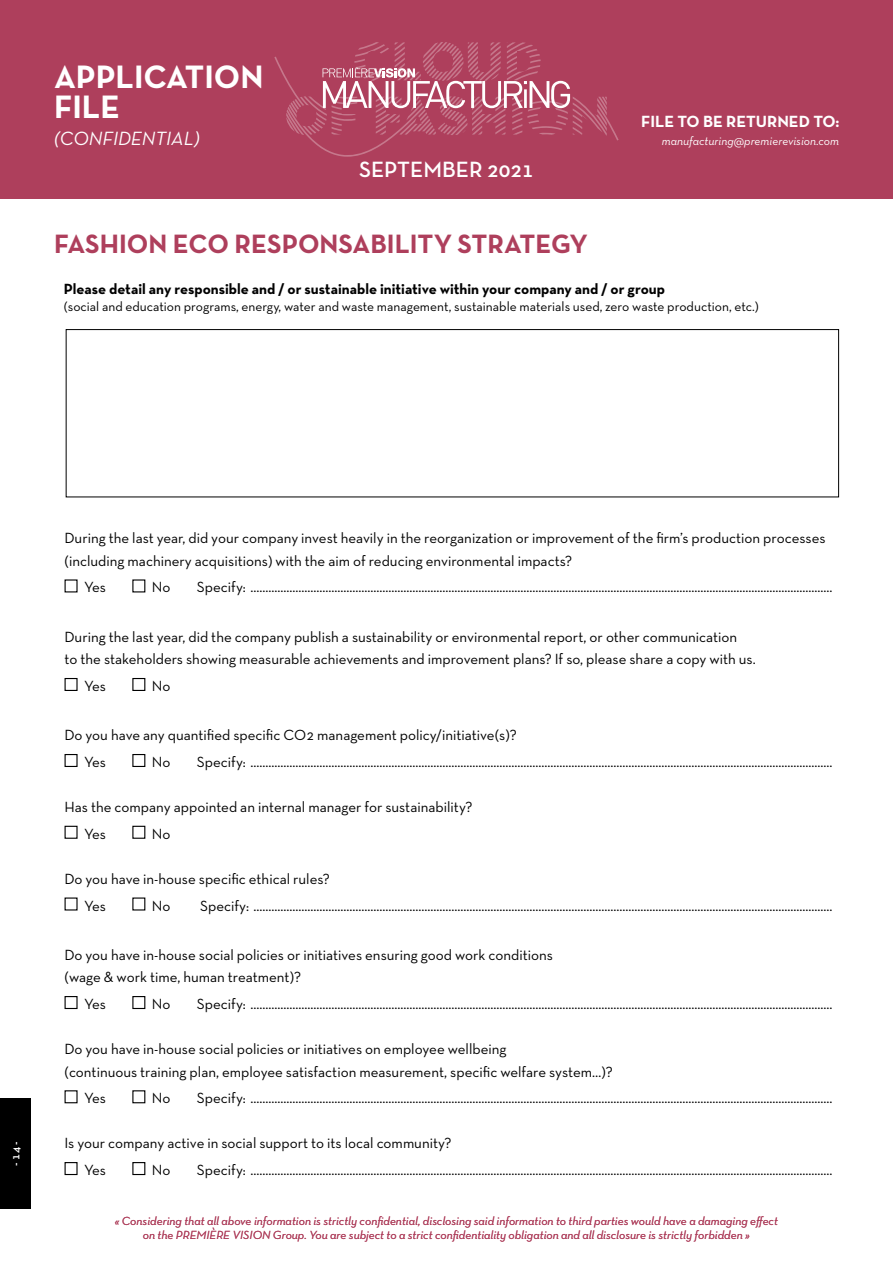
<style>
.page{position:relative;width:893px;height:1263px;background:#fff}
.page>*{position:absolute;margin:0;border:0;box-sizing:border-box;transform-origin:0 0}
.t1{font:700 33px/30px "Neutra Text TF";color:#fff}
.t2{font:700 27px "Neutra Text TF";color:#ae3f5c}
.t3{font:600 22.5px "Neutra Text TF";color:#fff}
.t4{font:italic 19.5px "Neutra Text TF";color:#fff}
.t5{font:16.5px "Neutra Text TF Bold Alt";color:#fff}
.t6{font:15px/22.5px "Neutra Text TF";color:#000}
.t7{font:700 15px "Neutra Text TF";color:#000}
.t8{font:13.5px "Neutra Text TF";color:#000}
.t9{font:italic 12px/14.4px "Neutra Text TF";color:#ae3f5c;text-align:center}
.t10{font:italic 12px "Neutra Text TF";color:#fff}
.t11{font:600 12px "Neutra Text TF";color:#fff}
</style>
<div class="page">
<div style="left:0;top:0;width:893px;height:199px;background:#ae3f5c"></div>
<div style="left:0;top:1098px;width:31px;height:111px;background:#000"></div>
<svg style="left:274px;top:42px;width:345px;height:115px"></svg>
<div style="left:66px;top:329px;width:773px;height:168px;border:1px solid #000"></div>
<div style="left:65px;top:678px;width:13px;height:13px;border:1px solid #000"></div>
<div style="left:132px;top:678px;width:13px;height:13px;border:1px solid #000"></div>
<div style="left:65px;top:754px;width:13px;height:13px;border:1px solid #000"></div>
<div style="left:132px;top:754px;width:13px;height:13px;border:1px solid #000"></div>
<div style="left:65px;top:826px;width:13px;height:13px;border:1px solid #000"></div>
<div style="left:132px;top:826px;width:13px;height:13px;border:1px solid #000"></div>
<div style="left:65px;top:996px;width:13px;height:13px;border:1px solid #000"></div>
<div style="left:132px;top:996px;width:13px;height:13px;border:1px solid #000"></div>
<div style="left:65px;top:1090px;width:13px;height:13px;border:1px solid #000"></div>
<div style="left:132px;top:1090px;width:13px;height:13px;border:1px solid #000"></div>
<div style="left:65px;top:1162px;width:13px;height:13px;border:1px solid #000"></div>
<div style="left:132px;top:1162px;width:13px;height:13px;border:1px solid #000"></div>
<h1 class="t1" style="left:54px;top:61px;width:211px">APPLICATION<br>FILE</h1>
<h3 class="t4" style="left:54px;top:126px;width:147px">(CONFIDENTIAL)</h3>
<h3 class="t3" style="left:359px;top:156px;width:176px">SEPTEMBER 2021</h3>
<p class="t5" style="left:641px;top:111px;width:199px">FILE TO BE RETURNED TO:</p>
<p class="t10" style="left:662px;top:134px;width:179px">manufacturing@premierevision.com</p>
<h2 class="t2" style="left:54px;top:227px;width:535px">FASHION ECO RESPONSABILITY STRATEGY</h2>
<p class="t7" style="left:64px;top:280px;width:603px">Please detail any responsible and / or sustainable initiative within your company and / or group</p>
<p class="t8" style="left:64px;top:298px;width:697px">(social and education programs, energy, water and waste management, sustainable materials used, zero waste production, etc.)</p>
<p class="t11" style="left:8px;top:1166px;width:26px;rotate:-90deg">- 14 -</p>
<p class="t6" style="left:65px;top:527px;width:763px">During the last year, did your company invest heavily in the reorganization or improvement of the firm’s production processes (including machinery acquisitions) with the aim of reducing environmental impacts?</p>
<p class="t6" style="left:84px;top:576px;width:23px">Yes</p>
<p class="t6" style="left:152px;top:576px;width:20px">No</p>
<p class="t6" style="left:197px;top:576px;width:637px">Specify: ..................................................................................................................................................................................................</p>
<p class="t6" style="left:65px;top:625px;width:693px">During the last year, did the company publish a sustainability or environmental report, or other communication<br>to the stakeholders showing measurable achievements and improvement plans? If so, please share a copy with us.</p>
<p class="t6" style="left:84px;top:674px;width:23px">Yes</p>
<p class="t6" style="left:152px;top:674px;width:20px">No</p>
<p class="t6" style="left:84px;top:721px;width:434px;line-height:26.7px;text-indent:-20px">Do you have any quantified specific CO2 management policy/initiative(s)?<br>Yes</p>
<p class="t6" style="left:152px;top:750px;width:20px">No</p>
<p class="t6" style="left:197px;top:750px;width:637px">Specify: ..................................................................................................................................................................................................</p>
<p class="t6" style="left:84px;top:793px;width:390px;line-height:26.7px;text-indent:-20px">Has the company appointed an internal manager for sustainability?<br>Yes</p>
<p class="t6" style="left:152px;top:822px;width:20px">No</p>
<p class="t6" style="left:84px;top:865px;width:247px;line-height:26.7px;text-indent:-20px">Do you have in-house specific ethical rules?<br>Yes</p>
<p class="t6" style="left:152px;top:894px;width:20px">No</p>
<p class="t6" style="left:200px;top:894px;width:634px">Specify: .................................................................................................................................................................................................</p>
<p class="t6" style="left:65px;top:943px;width:490px">Do you have in-house social policies or initiatives ensuring good work conditions (wage &amp; work time, human treatment)?</p>
<p class="t6" style="left:84px;top:992px;width:23px">Yes</p>
<p class="t6" style="left:152px;top:992px;width:20px">No</p>
<p class="t6" style="left:197px;top:992px;width:637px">Specify: ..................................................................................................................................................................................................</p>
<p class="t6" style="left:65px;top:1037px;width:550px">Do you have in-house social policies or initiatives on employee wellbeing<br>(continuous training plan, employee satisfaction measurement, specific welfare system…)?</p>
<p class="t6" style="left:84px;top:1087px;width:23px">Yes</p>
<p class="t6" style="left:152px;top:1087px;width:20px">No</p>
<p class="t6" style="left:197px;top:1087px;width:637px">Specify: ..................................................................................................................................................................................................</p>
<p class="t6" style="left:84px;top:1129px;width:369px;line-height:26.7px;text-indent:-20px">Is your company active in social support to its local community?<br>Yes</p>
<p class="t6" style="left:152px;top:1158px;width:20px">No</p>
<p class="t6" style="left:197px;top:1158px;width:637px">Specify: ..................................................................................................................................................................................................</p>
<p class="t9" style="left:115px;top:1213px;width:665px">« Considering that all above information is strictly confidential, disclosing said information to third parties would have a damaging effect on the PREMIÈRE VISION Group. You are subject to a strict confidentiality obligation and all disclosure is strictly forbidden »</p>
</div>
